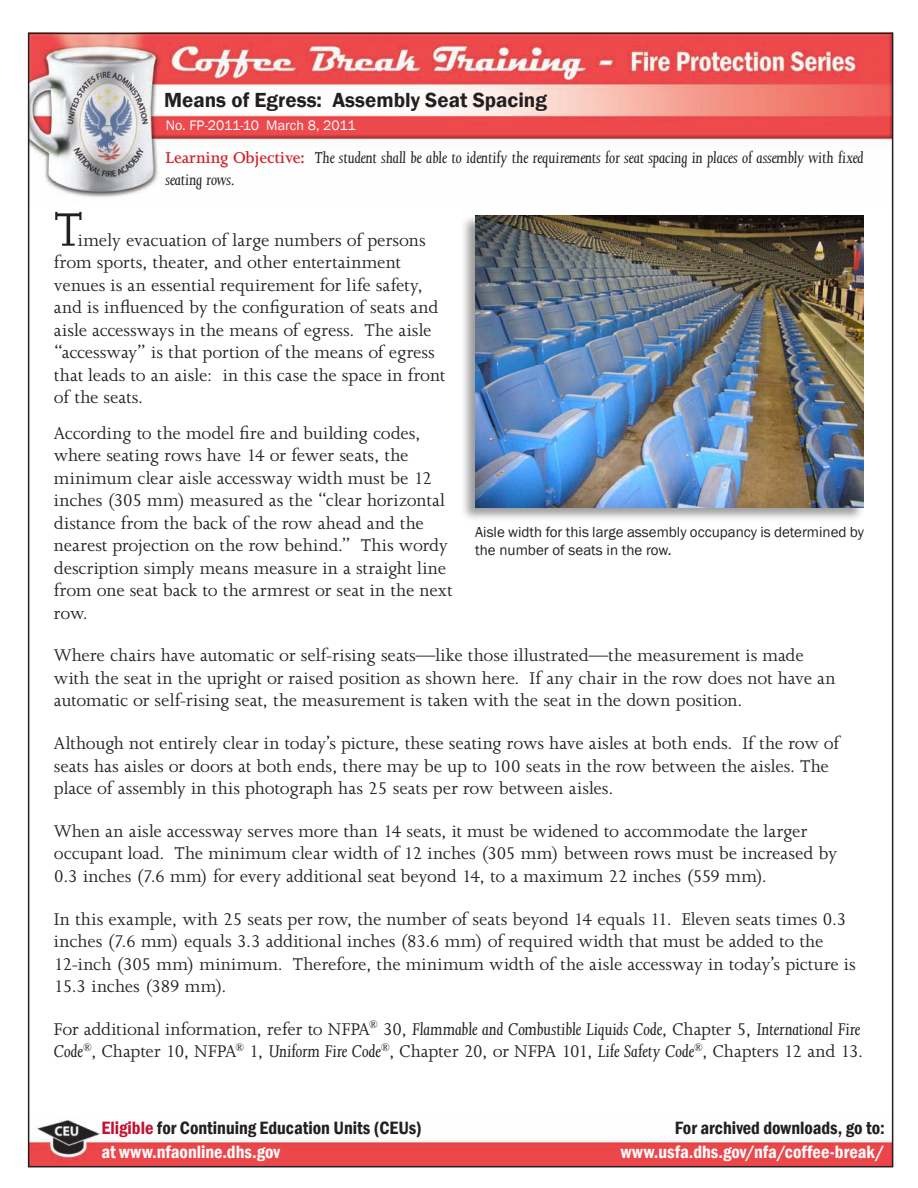
<style>
.page{position:relative;width:918px;height:1188px;background:#fff}
.page>*{position:absolute;margin:0;border:0;box-sizing:border-box;transform-origin:0 0}
.t1{font:54px "Joanna MT Std";color:#231f20}
.Topic_-_18pt{font:600 21px "Franklin Gothic";color:#231f20}
.t2{font:19.5px/22.5px "Joanna MT Std";color:#231f20}
.t3{font:600 condensed 18.3px "Franklin Gothic";color:#231f20}
.t4{font:600 condensed 18.3px "Franklin Gothic";color:#fff}
.Body_text_14pt{font:italic 18px/21.9px "Joanna MT Std";letter-spacing:-.01em;color:#231f20}
.t5{font:15px/18px "Franklin Gothic";color:#231f20}
.t6{font:14.1px "Franklin Gothic";letter-spacing:-.005em;color:#fff}
.s1{font-weight:600;font-style:normal;color:#d1232a}
.s2{font-style:italic}
.s3{color:#c3102f}
</style>
<div class="page">
<img style="left:31px;top:36px;width:859px;height:161px">
<img style="left:31px;top:1120px;width:859px;height:44px">
<div style="left:460px;top:214px;width:405px;height:308px;background:#231f20;opacity:.44"></div>
<img style="left:475px;top:216px;width:389px;height:291px">
<p class="Topic_-_18pt" style="left:164px;top:87px;width:385px">Means of Egress: Assembly Seat Spacing</p>
<p class="t6" style="left:166px;top:117px;width:192px">No. FP-2011-10 March 8, 2011</p>
<p class="Body_text_14pt" style="left:166px;top:147px;width:700px"><span class="s1">Learning Objective:</span> The student shall be able to identify the requirements for seat spacing in places of assembly with fixed seating rows.</p>
<p class="t1" style="left:54px;top:201px;width:30px">T</p>
<p class="t2" style="left:54px;top:229px;width:393px;text-indent:24px">imely evacuation of large numbers of persons from sports, theater, and other entertainment venues is an essential requirement for life safety, and is influenced by the configuration of seats and aisle accessways in the means of egress. The aisle “accessway” is that portion of the means of egress that leads to an aisle: in this case the space in front of the seats.</p>
<p class="t2" style="left:54px;top:422px;width:400px">According to the model fire and building codes, where seating rows have 14 or fewer seats, the minimum clear aisle accessway width must be 12 inches (305 mm) measured as the “clear horizontal distance from the back of the row ahead and the nearest projection on the row behind.” This wordy description simply means measure in a straight line from one seat back to the armrest or seat in the next row.</p>
<p class="t2" style="left:54px;top:645px;width:783px">Where chairs have automatic or self-rising seats—like those illustrated—the measurement is made with the seat in the upright or raised position as shown here. If any chair in the row does not have an automatic or self-rising seat, the measurement is taken with the seat in the down position.</p>
<p class="t2" style="left:54px;top:732px;width:787px">Although not entirely clear in today’s picture, these seating rows have aisles at both ends. If the row of seats has aisles or doors at both ends, there may be up to 100 seats in the row between the aisles. The place of assembly in this photograph has 25 seats per row between aisles.</p>
<p class="t2" style="left:54px;top:820px;width:785px">When an aisle accessway serves more than 14 seats, it must be widened to accommodate the larger occupant load. The minimum clear width of 12 inches (305 mm) between rows must be increased by<br>0.3 inches (7.6 mm) for every additional seat beyond 14, to a maximum 22 inches (559 mm).</p>
<p class="t2" style="left:54px;top:908px;width:803px">In this example, with 25 seats per row, the number of seats beyond 14 equals 11. Eleven seats times 0.3 inches (7.6 mm) equals 3.3 additional inches (83.6 mm) of required width that must be added to the 12-inch (305 mm) minimum. Therefore, the minimum width of the aisle accessway in today’s picture is 15.3 inches (389 mm).</p>
<p class="t2" style="left:54px;top:1018px;width:811px">For additional information, refer to NFPA<sup>®</sup> 30, <span class="s2">Flammable and Combustible Liquids Code</span>, Chapter 5, <span class="s2">International Fire<br>Code</span><sup>®</sup>, Chapter 10, NFPA<sup>®</sup> 1, <span class="s2">Uniform Fire Code</span><sup>®</sup>, Chapter 20, or NFPA 101, <span class="s2">Life Safety Code</span><sup>®</sup>, Chapters 12 and 13.</p>
<p class="t5" style="left:475px;top:523px;width:390px">Aisle width for this large assembly occupancy is determined by the number of seats in the row.</p>
<p class="t3" style="left:102px;top:1115px;width:322px"><span class="s3">Eligible</span> for Continuing Education Units (CEUs)</p>
<p class="t4" style="left:102px;top:1139px;width:180px">at www.nfaonline.dhs.gov</p>
<p class="t3" style="left:675px;top:1115px;width:211px">For archived downloads, go to:</p>
<p class="t4" style="left:621px;top:1139px;width:265px">www.usfa.dhs.gov/nfa/coffee-break/</p>
</div>
